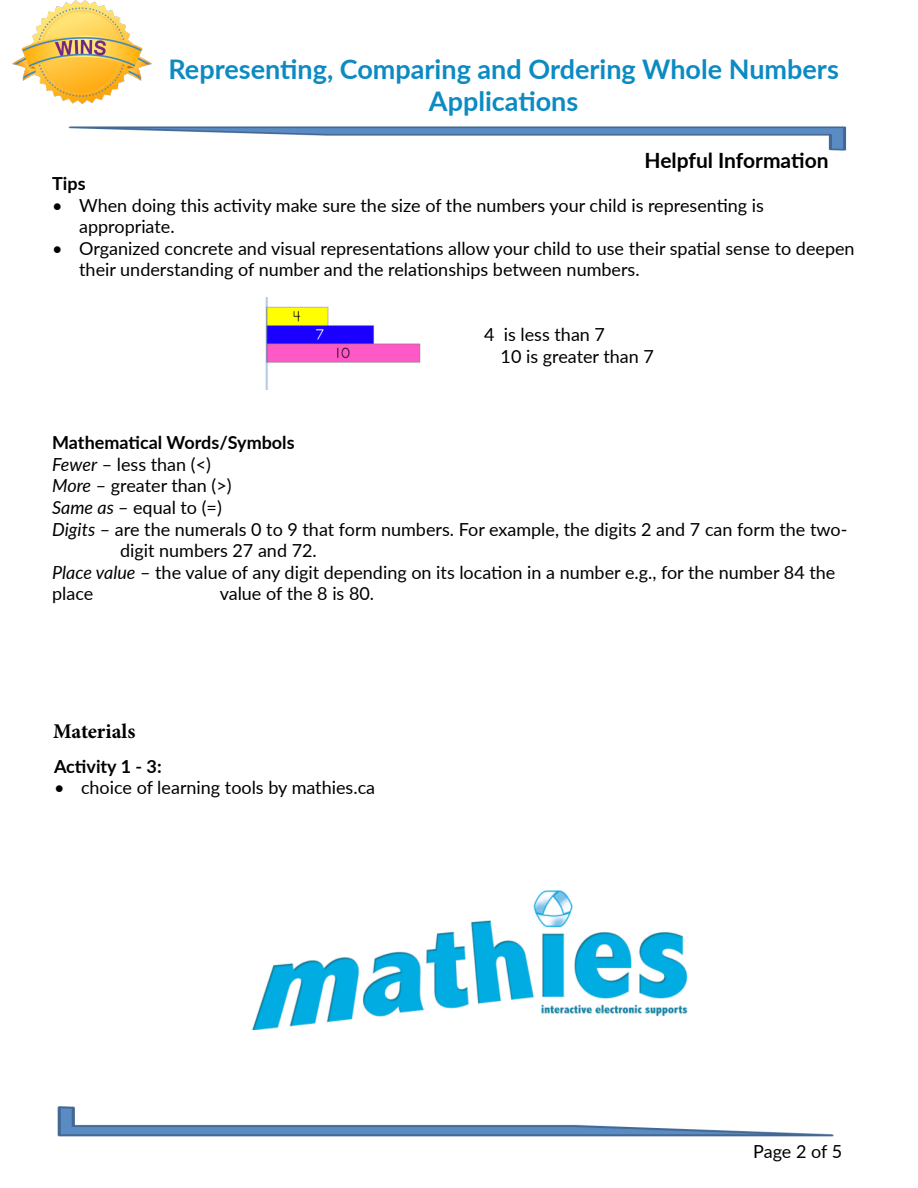
<style>
.page{position:relative;width:918px;height:1188px;background:#fff}
.page>*{position:absolute;margin:0;border:0;box-sizing:border-box;transform-origin:0 0}
.t1{font:700 27px/32.4px "Lato";color:#0c8bc3;text-align:center}
.t2{font:700 21px "Lato";color:#000}
.t3{font:700 21px "Minion Pro";letter-spacing:-.005em;color:#000}
.t4{font:18px/21.6px "Lato";color:#000}
.t5{font:700 18px "Lato";color:#000}
.s1{font-style:italic}
</style>
<div class="page">
<img style="left:57px;top:1106px;width:777px;height:31px">
<img style="left:68px;top:126px;width:779px;height:25px">
<img style="left:12px;top:0;width:139px;height:103px">
<img style="left:265px;top:297px;width:156px;height:93px">
<img style="left:252px;top:890px;width:436px;height:140px">
<h1 class="t1" style="left:169px;top:52px;width:672px">Representing, Comparing and Ordering Whole Numbers<br>Applications</h1>
<h2 class="t2" style="left:645px;top:145px;width:186px">Helpful Information</h2>
<h3 class="t5" style="left:52px;top:170px;width:35px">Tips</h3>
<p class="t4" style="left:79px;top:193px;width:686px;text-indent:-27px">• When doing this activity make sure the size of the numbers your child is representing is appropriate.</p>
<p class="t4" style="left:79px;top:237px;width:777px;text-indent:-27px">• Organized concrete and visual representations allow your child to use their spatial sense to deepen their understanding of number and the relationships between numbers.</p>
<p class="t4" style="left:501px;top:323px;width:155px;text-indent:-16px">4 is less than 7<br>10 is greater than 7</p>
<h3 class="t5" style="left:52px;top:429px;width:244px">Mathematical Words/Symbols</h3>
<p class="t4" style="left:52px;top:453px;width:160px"><span class="s1">Fewer</span> – less than (&lt;)</p>
<p class="t4" style="left:52px;top:474px;width:181px"><span class="s1">More</span> – greater than (&gt;)</p>
<p class="t4" style="left:52px;top:496px;width:171px"><span class="s1">Same as</span> – equal to (=)</p>
<p class="t4" style="left:52px;top:517px;width:797px"><span class="s1">Digits</span> – are the numerals 0 to 9 that form numbers. For example, the digits 2 and 7 can form the two-</p>
<p class="t4" style="left:120px;top:539px;width:198px">digit numbers 27 and 72.</p>
<p class="t4" style="left:52px;top:561px;width:785px"><span class="s1">Place value</span> – the value of any digit depending on its location in a number e.g., for the number 84 the</p>
<p class="t4" style="left:52px;top:582px;width:43px">place</p>
<p class="t4" style="left:220px;top:582px;width:156px">value of the 8 is 80.</p>
<h3 class="t3" style="left:53px;top:716px;width:84px">Materials</h3>
<h4 class="t5" style="left:54px;top:753px;width:109px">Activity 1 - 3:</h4>
<p class="t4" style="left:54px;top:776px;width:323px">• choice of learning tools by mathies.ca</p>
<p class="t4" style="left:753px;top:1140px;width:90px">Page 2 of 5</p>
</div>
